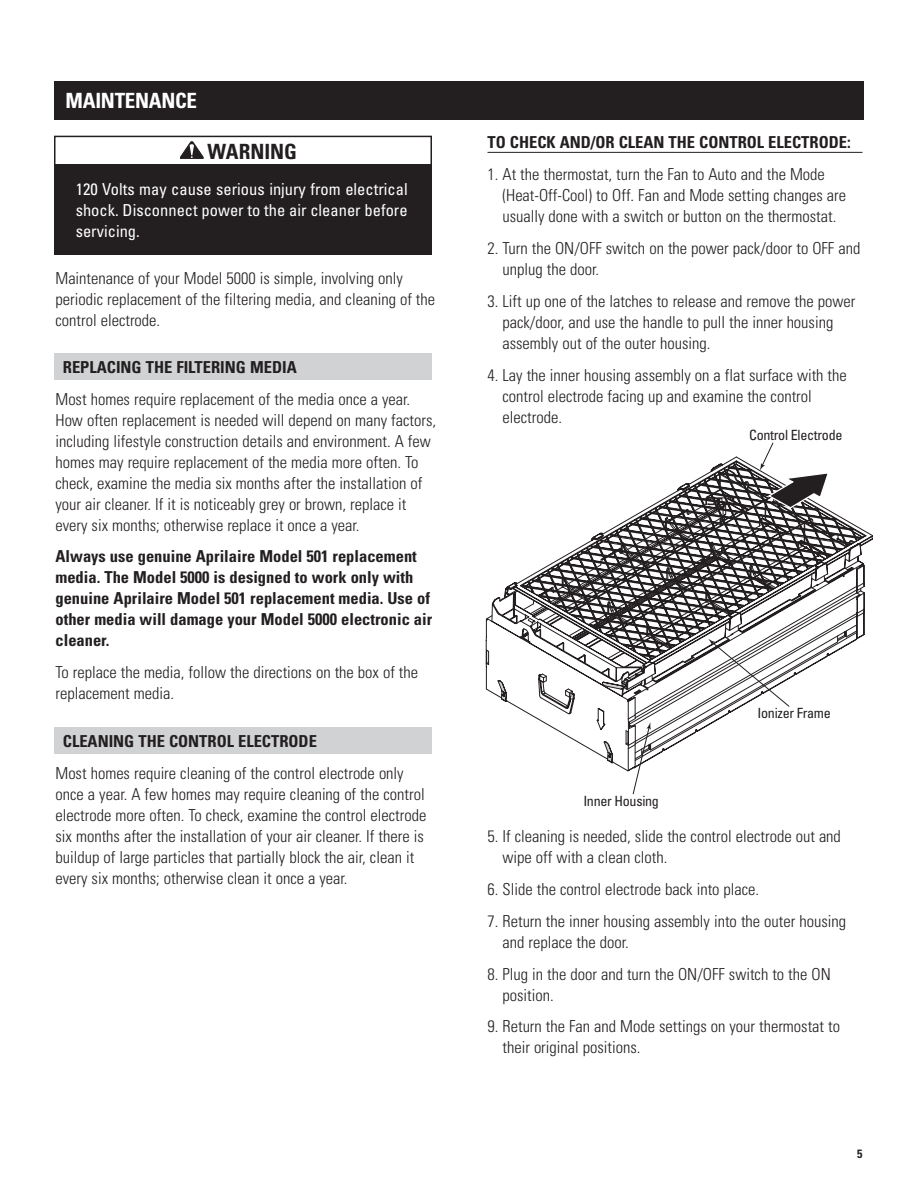
<style>
.page{position:relative;width:918px;height:1188px;background:#fff}
.page>*{position:absolute;margin:0;border:0;box-sizing:border-box;transform-origin:0 0}
.t1{font:700 condensed 21px "Univers";letter-spacing:-.015em;color:#fff}
.t2{font:700 condensed 21px "Univers";color:#231f20}
.t3{font:300 condensed 16.5px/21px "Univers";color:#231f20}
.t4{font:700 condensed 16.5px/21px "Univers";color:#231f20}
.t5{font:condensed 16.5px/21px "Univers";color:#fff;text-align:justify}
.t6{font:condensed 14.1px "Univers";letter-spacing:-.02em;color:#231f20}
.t7{font:700 condensed 12px "Univers";color:#231f20}
</style>
<div class="page">
<svg style="left:486px;top:580px;width:255px;height:191px"></svg>
<svg style="left:632px;top:722px;width:19px;height:73px"></svg>
<svg style="left:522px;top:442px;width:351px;height:265px"></svg>
<div style="left:54px;top:81px;width:810px;height:39px;background:#231f20"></div>
<div style="left:54px;top:136px;width:378px;height:39px;border:2px solid #231f20"></div>
<svg style="left:180px;top:142px;width:23px;height:17px"></svg>
<div style="left:54px;top:164px;width:378px;height:91px;background:#231f20"></div>
<div style="left:54px;top:353px;width:378px;height:27px;background:#d1d2d4"></div>
<div style="left:54px;top:728px;width:378px;height:26px;background:#d1d2d4"></div>
<hr style="left:488px;top:152px;width:374px;height:1px;background:#231f20">
<p class="t1" style="left:66px;top:93px;width:133px">MAINTENANCE</p>
<p class="t2" style="left:208px;top:143px;width:91px">WARNING</p>
<p class="t5" style="left:76px;top:180px;width:333px">120 Volts may cause serious injury from electrical shock. Disconnect power to the air cleaner before servicing.</p>
<p class="t3" style="left:56px;top:269px;width:381px">Maintenance of your Model 5000 is simple, involving only periodic replacement of the filtering media, and cleaning of the control electrode.</p>
<p class="t4" style="left:63px;top:358px;width:235px">REPLACING THE FILTERING MEDIA</p>
<p class="t3" style="left:56px;top:390px;width:382px">Most homes require replacement of the media once a year.<br>How often replacement is needed will depend on many factors, including lifestyle construction details and environment. A few homes may require replacement of the media more often. To check, examine the media six months after the installation of your air cleaner. If it is noticeably grey or brown, replace it every six months; otherwise replace it once a year.</p>
<p class="t4" style="left:56px;top:548px;width:378px">Always use genuine Aprilaire Model 501 replacement media. The Model 5000 is designed to work only with genuine Aprilaire Model 501 replacement media. Use of other media will damage your Model 5000 electronic air cleaner.</p>
<p class="t3" style="left:56px;top:663px;width:364px">To replace the media, follow the directions on the box of the replacement media.</p>
<p class="t4" style="left:63px;top:733px;width:256px">CLEANING THE CONTROL ELECTRODE</p>
<p class="t3" style="left:55px;top:765px;width:372px">Most homes require cleaning of the control electrode only once a year. A few homes may require cleaning of the control electrode more often. To check, examine the control electrode six months after the installation of your air cleaner. If there is buildup of large particles that partially block the air, clean it every six months; otherwise clean it once a year.</p>
<p class="t4" style="left:488px;top:134px;width:365px">TO CHECK AND/OR CLEAN THE CONTROL ELECTRODE:</p>
<p class="t3" style="left:503px;top:166px;width:345px;text-indent:-15px">1. At the thermostat, turn the Fan to Auto and the Mode (Heat-Off-Cool) to Off. Fan and Mode setting changes are usually done with a switch or button on the thermostat.</p>
<p class="t3" style="left:503px;top:239px;width:359px;text-indent:-15px">2. Turn the ON/OFF switch on the power pack/door to OFF and unplug the door.</p>
<p class="t3" style="left:503px;top:292px;width:354px;text-indent:-15px">3. Lift up one of the latches to release and remove the power pack/door, and use the handle to pull the inner housing assembly out of the outer housing.</p>
<p class="t3" style="left:503px;top:366px;width:346px;text-indent:-15px">4. Lay the inner housing assembly on a flat surface with the control electrode facing up and examine the control electrode.</p>
<p class="t6" style="left:749px;top:429px;width:95px">Control Electrode</p>
<p class="t6" style="left:583px;top:795px;width:77px">Inner Housing</p>
<p class="t6" style="left:758px;top:708px;width:75px">Ionizer Frame</p>
<p class="t3" style="left:503px;top:828px;width:340px;text-indent:-15px">5. If cleaning is needed, slide the control electrode out and wipe off with a clean cloth.</p>
<p class="t3" style="left:488px;top:880px;width:273px">6. Slide the control electrode back into place.</p>
<p class="t3" style="left:503px;top:912px;width:345px;text-indent:-15px">7. Return the inner housing assembly into the outer housing and replace the door.</p>
<p class="t3" style="left:503px;top:965px;width:330px;text-indent:-15px">8. Plug in the door and turn the ON/OFF switch to the ON position.</p>
<p class="t3" style="left:503px;top:1018px;width:339px;text-indent:-15px">9. Return the Fan and Mode settings on your thermostat to their original positions.</p>
<p class="t7" style="left:857px;top:1149px;width:7px">5</p>
</div>
